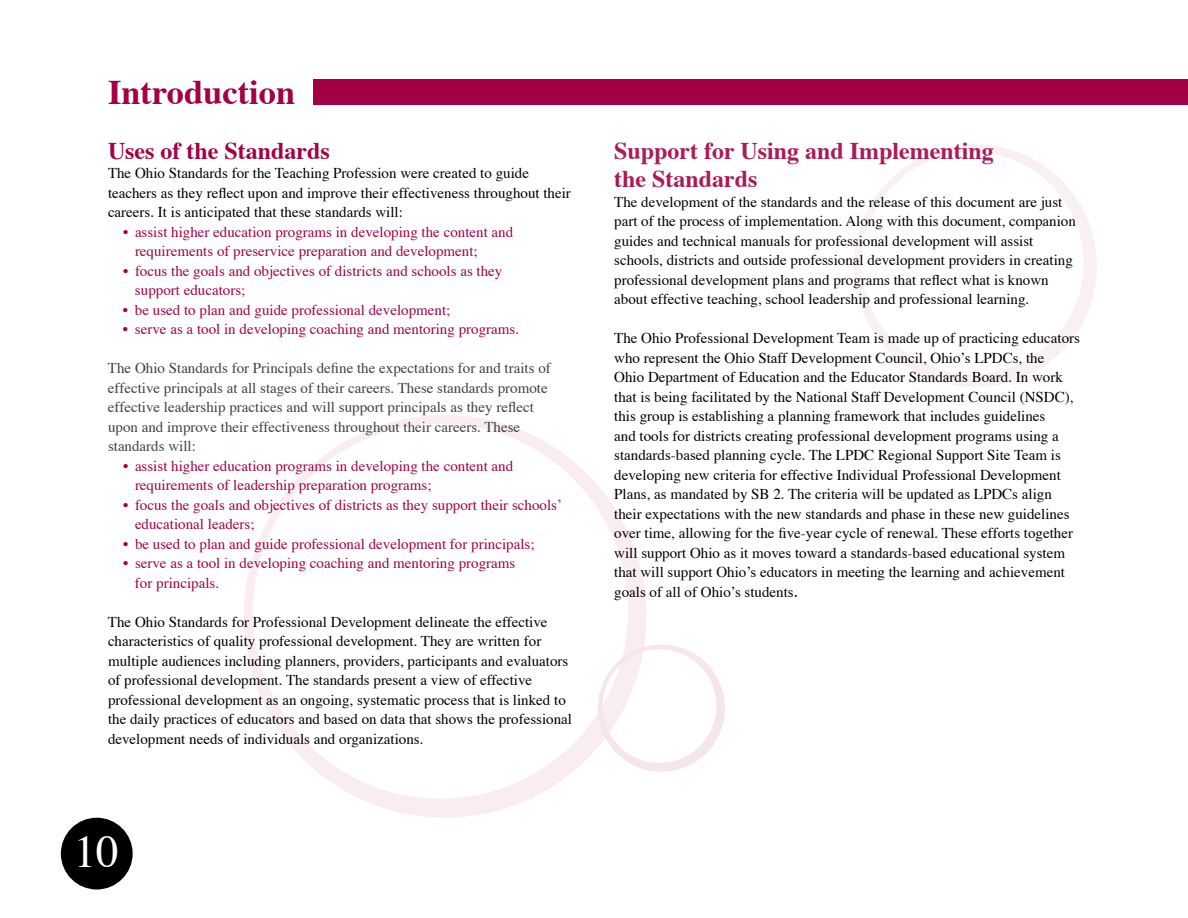
<style>
.page{position:relative;width:1188px;height:918px;background:#fff}
.page>*{position:absolute;margin:0;border:0;box-sizing:border-box;transform-origin:0 0}
.t1{font:45px "Times";color:#fff}
.t2{font:700 34.5px "Times";color:#a30046}
.t3{font:700 24px/28.8px "Times";color:#ac1a58}
.t4{font:700 24px "Times";color:#a30046}
.t5{font:15px/19.5px "Times";color:#000}
.t6{font:15px/19.5px "Times";color:#a30046}
.t7{font:15px/19.5px "Times";color:#414142}
.s1{font-size:18px}
</style>
<div class="page">
<svg style="left:854px;top:145px;width:243px;height:242px"></svg>
<svg style="left:244px;top:415px;width:402px;height:403px"></svg>
<svg style="left:598px;top:645px;width:127px;height:127px"></svg>
<div style="left:61px;top:818px;width:72px;height:72px;background:#000;border-radius:50%"></div>
<div style="left:314px;top:79px;width:874px;height:26px;background:#a30046"></div>
<h1 class="t2" style="left:108px;top:59px;width:189px">Introduction</h1>
<p class="t4" style="left:108px;top:128px;width:223px">Uses of the Standards</p>
<p class="t5" style="left:108px;top:162px;width:464px">The Ohio Standards for the Teaching Profession were created to guide teachers as they reflect upon and improve their effectiveness throughout their careers. It is anticipated that these standards will:</p>
<p class="t6" style="left:135px;top:221px;width:380px;text-indent:-12px">• assist higher education programs in developing the content and requirements of preservice preparation and development;</p>
<p class="t6" style="left:135px;top:260px;width:369px;text-indent:-12px">• focus the goals and objectives of districts and schools as they support educators;</p>
<p class="t6" style="left:123px;top:299px;width:329px">• be used to plan and guide professional development;</p>
<p class="t6" style="left:123px;top:318px;width:398px">• serve as a tool in developing coaching and mentoring programs.</p>
<p class="t7" style="left:108px;top:357px;width:444px">The Ohio Standards for Principals define the expectations for and traits of effective principals at all stages of their careers. These standards promote effective leadership practices and will support principals as they reflect upon and improve their effectiveness throughout their careers. These standards will:</p>
<p class="t6" style="left:135px;top:455px;width:380px;text-indent:-12px">• assist higher education programs in developing the content and requirements of leadership preparation programs;</p>
<p class="t6" style="left:135px;top:494px;width:429px;text-indent:-12px">• focus the goals and objectives of districts as they support their schools’ educational leaders;</p>
<p class="t6" style="left:123px;top:533px;width:413px">• be used to plan and guide professional development for principals;</p>
<p class="t6" style="left:135px;top:552px;width:382px;text-indent:-12px">• serve as a tool in developing coaching and mentoring programs for principals.</p>
<p class="t5" style="left:108px;top:611px;width:466px">The Ohio Standards for Professional Development delineate the effective characteristics of quality professional development. They are written for multiple audiences including planners, providers, participants and evaluators of professional development. The standards present a view of effective professional development as an ongoing, systematic process that is linked to the daily practices of educators and based on data that shows the professional development needs of individuals and organizations.</p>
<p class="t1" style="left:74px;top:810px;width:46px">10</p>
<p class="t3" style="left:614px;top:134px;width:381px">Support for Using and Implementing the Standards</p>
<p class="t5" style="left:614px;top:191px;width:463px">The development of the standards and the release of this document are just part of the process of implementation. Along with this document, companion guides and technical manuals for professional development will assist schools, districts and outside professional development providers in creating professional development plans and programs that reflect what is known about effective teaching, school leadership and professional learning.</p>
<p class="t5" style="left:614px;top:327px;width:467px">The Ohio Professional Development Team is made up of practicing educators who represent the Ohio Staff Development Council, Ohio’s LPDCs, the<br>Ohio Department of Education and the Educator Standards Board. In work that is being facilitated by the National Staff Development Council (NSDC), this group is establishing a planning framework that includes guidelines<br>and tools for districts creating professional development programs using a standards-based planning cycle. The LPDC Regional Support Site Team is developing new criteria for effective Individual Professional Development Plans, as mandated by SB 2. The criteria will be updated as LPDCs align their expectations with the new standards and phase in these new guidelines over time, allowing for the five-year cycle of renewal. These efforts together will support Ohio as it moves toward a standards-based educational system that will support Ohio’s educators in meeting the learning and achievement goals of all of Ohio’s students<span class="s1">.</span></p>
</div>
